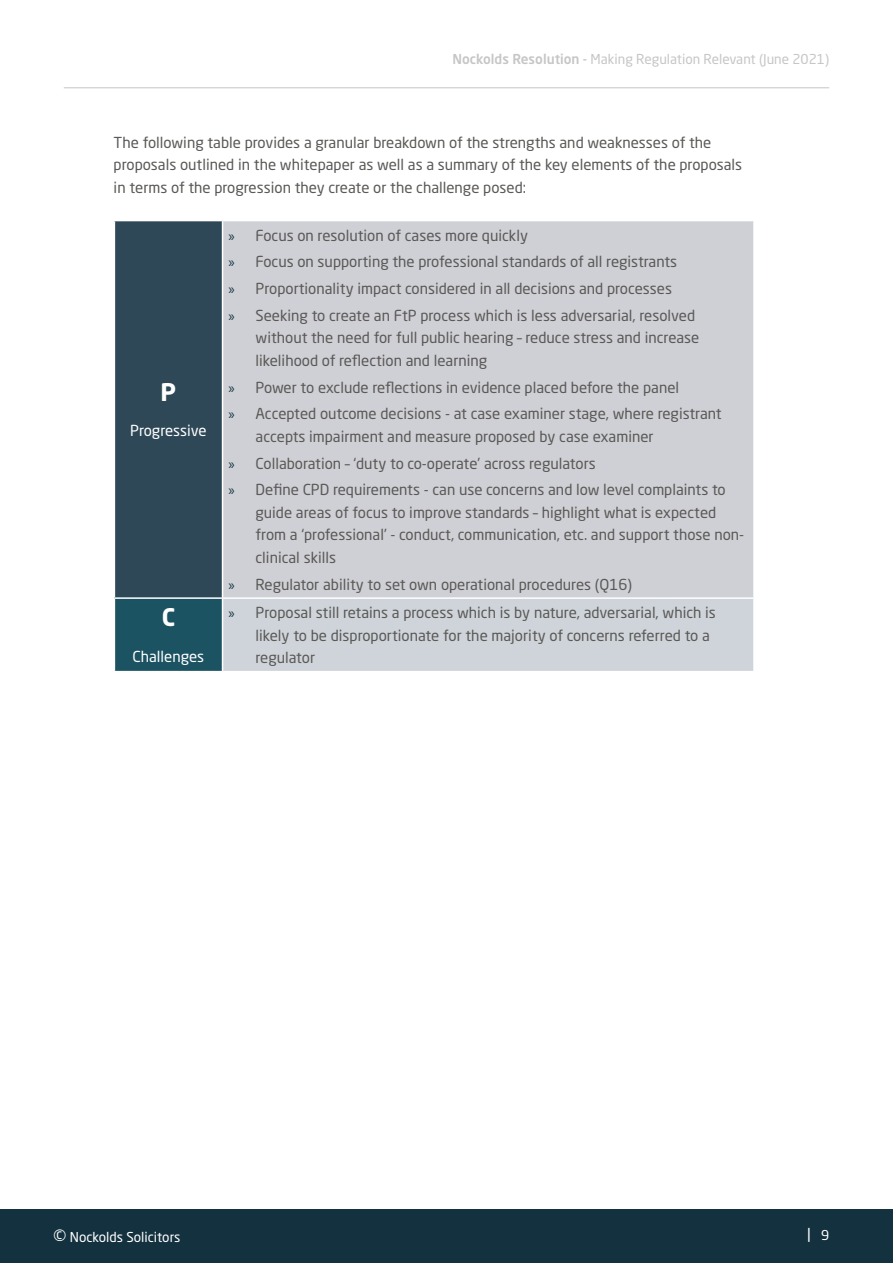
<style>
.page{position:relative;width:893px;height:1263px;background:#fff}
.page>*{position:absolute;margin:0;border:0;box-sizing:border-box;transform-origin:0 0}
.t1{font:700 24px "Neo Sans Std";color:#fff}
.t2{font:15px/22.5px "Neo Sans Std";color:#5a5956}
.t3{font:15px "Neo Sans Std";color:#fff}
.t4{font:13.5px "Neo Sans Std";color:#c6c6c6}
.t5{font:13.5px "Neo Sans Std";color:#fff}
.s1{font-weight:500}
.s2{font-family:"Myriad Pro";color:#13313f}
.s3{font-size:18px}
</style>
<div class="page">
<div style="left:0;top:1209px;width:893px;height:54px;background:#13313f"></div>
<hr style="left:64px;top:87px;width:765px;height:1px;background:#c6c6c6">
<div style="left:114px;top:221px;width:109px;height:377px;background:#2e4857"></div>
<div style="left:223px;top:221px;width:531px;height:377px;background:#cfd0d6"></div>
<div style="left:114px;top:598px;width:109px;height:74px;background:#1c5362"></div>
<div style="left:223px;top:598px;width:531px;height:74px;background:#cfd4da"></div>
<hr style="left:114px;top:221px;width:1px;height:376px;background:#fff">
<hr style="left:222px;top:221px;width:1px;height:376px;background:#fff">
<hr style="left:753px;top:221px;width:2px;height:376px;background:#fff">
<hr style="left:114px;top:597px;width:109px;height:2px;background:#fff">
<hr style="left:114px;top:599px;width:1px;height:72px;background:#fff">
<hr style="left:223px;top:597px;width:532px;height:2px;background:#fff">
<hr style="left:222px;top:599px;width:1px;height:72px;background:#fff">
<hr style="left:753px;top:599px;width:2px;height:72px;background:#fff">
<hr style="left:114px;top:671px;width:109px;height:1px;background:#fff">
<hr style="left:223px;top:671px;width:532px;height:1px;background:#fff">
<p class="t4" style="left:453px;top:51px;width:378px"><span class="s1">Nockolds Resolution -</span> Making Regulation Relevant (June 2021)</p>
<p class="t2" style="left:114px;top:131px;width:630px">The following table provides a granular breakdown of the strengths and weaknesses of the proposals outlined in the whitepaper as well as a summary of the key elements of the proposals in terms of the progression they create or the challenge posed:</p>
<h1 class="t1" style="left:161px;top:377px;width:17px">P</h1>
<p class="t3" style="left:130px;top:421px;width:78px">Progressive</p>
<h1 class="t1" style="left:162px;top:602px;width:15px">C</h1>
<p class="t3" style="left:133px;top:647px;width:73px">Challenges</p>
<p class="t2" style="left:229px;top:221px;width:468px;line-height:26.7px"><span class="s2">»</span> Focus on resolution of cases more quickly<br><span class="s2">»</span> Focus on supporting the professional standards of all registrants<br><span class="s2">»</span> Proportionality impact considered in all decisions and processes<br><span class="s2">»</span> Seeking to create an FtP process which is less adversarial, resolved</p>
<p class="t2" style="left:256px;top:326px;width:445px">without the need for full public hearing – reduce stress and increase likelihood of reflection and learning</p>
<p class="t2" style="left:229px;top:373px;width:495px;line-height:26.7px"><span class="s2">»</span> Power to exclude reflections in evidence placed before the panel<br><span class="s2">»</span> Accepted outcome decisions - at case examiner stage, where registrant</p>
<p class="t2" style="left:229px;top:423px;width:499px;line-height:26.7px;text-indent:27px">accepts impairment and measure proposed by case examiner<br><span class="s2">»</span> Collaboration – ‘duty to co-operate’ across regulators<br><span class="s2">»</span> Define CPD requirements - can use concerns and low level complaints to</p>
<p class="t2" style="left:256px;top:501px;width:490px">guide areas of focus to improve standards – highlight what is expected from a ‘professional’ - conduct, communication, etc. and support those non&shy;clinical skills</p>
<p class="t2" style="left:229px;top:573px;width:405px"><span class="s2">»</span> Regulator ability to set own operational procedures (Q16)</p>
<p class="t2" style="left:256px;top:601px;width:462px;text-indent:-27px"><span class="s2">»</span> Proposal still retains a process which is by nature, adversarial, which is likely to be disproportionate for the majority of concerns referred to a regulator</p>
<p class="t5" style="left:53px;top:1229px;width:129px"><span class="s3">©</span> Nockolds Solicitors</p>
<p class="t3" style="left:807px;top:1224px;width:23px">| <sub>9</sub></p>
</div>
